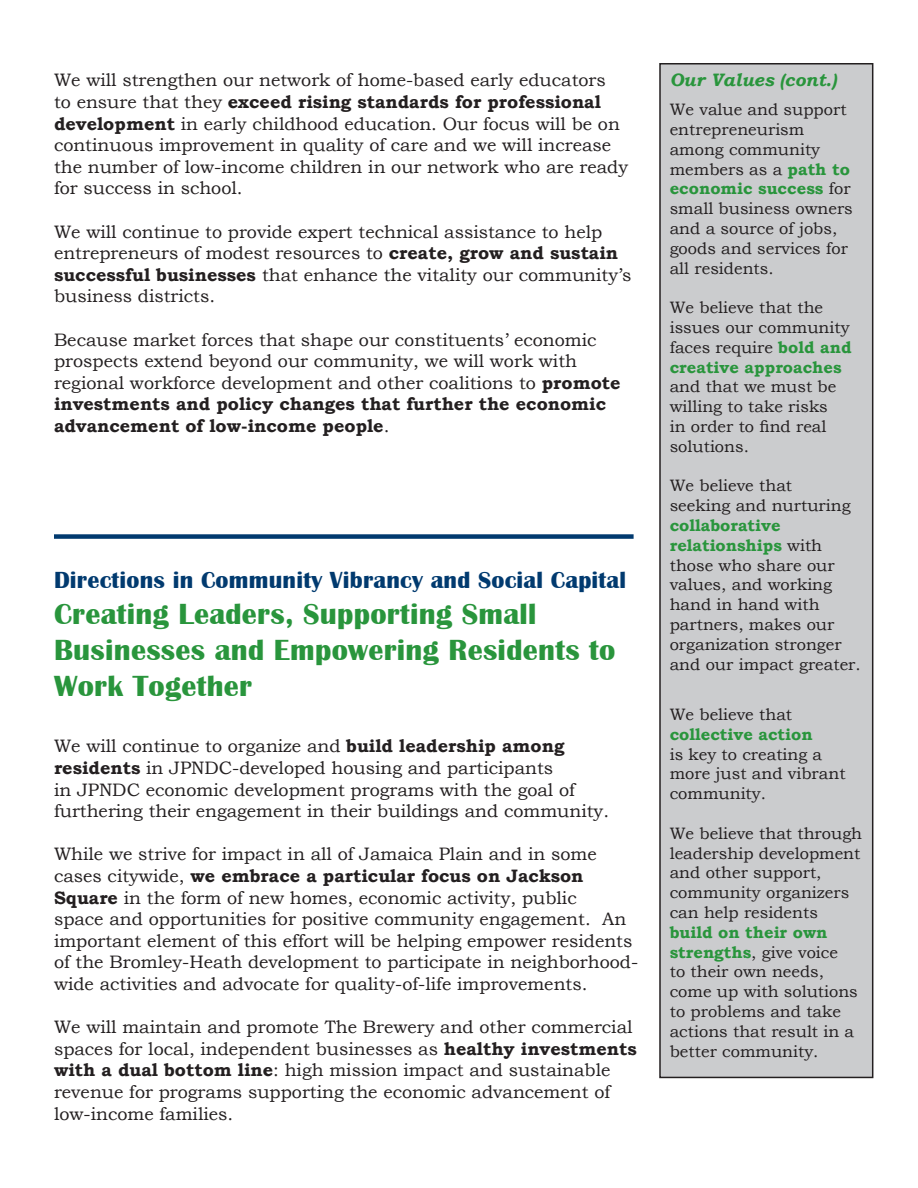
<style>
.page{position:relative;width:918px;height:1188px;background:#fff}
.page>*{position:absolute;margin:0;border:0;box-sizing:border-box;transform-origin:0 0}
.t1{font:700 30px/36px "Britannic";letter-spacing:.01em;color:#29953c}
.t2{font:700 24px "Britannic";letter-spacing:.01em;color:#013a6f}
.t3{font:18px/21.6px "Bookman Old Style";color:#231f20}
.t4{font:italic 700 18px "Bookman Old Style";color:#29953c}
.t5{font:16.5px/19.8px "Bookman Old Style";color:#231f20}
.t6{font:700 16.5px "Bookman Old Style";color:#29953c}
.s1{font-weight:700}
.s2{font-weight:700;color:#29953c}
</style>
<div class="page">
<div style="left:660px;top:64px;width:213px;height:1013px;background:#cbccce"></div>
<div style="left:659px;top:63px;width:214px;height:1015px;border:2px solid #231f20"></div>
<div style="left:54px;top:534px;width:580px;height:5px;background:#013a6f"></div>
<p class="t3" style="left:54px;top:70px;width:576px">We will strengthen our network of home-based early educators<br>to ensure that they <span class="s1">exceed rising standards for professional development</span> in early childhood education. Our focus will be on continuous improvement in quality of care and we will increase the number of low-income children in our network who are ready for success in school.</p>
<p class="t3" style="left:54px;top:221px;width:579px">We will continue to provide expert technical assistance to help entrepreneurs of modest resources to <span class="s1">create, grow and sustain successful businesses</span> that enhance the vitality our community’s business districts.</p>
<p class="t3" style="left:54px;top:329px;width:568px">Because market forces that shape our constituents’ economic prospects extend beyond our community, we will work with regional workforce development and other coalitions to <span class="s1">promote investments and policy changes that further the economic advancement of low-income people</span>.</p>
<h2 class="t2" style="left:54px;top:567px;width:574px">Directions in Community Vibrancy and Social Capital</h2>
<h1 class="t1" style="left:54px;top:597px;width:563px">Creating Leaders, Supporting Small<br>Businesses and Empowering Residents to<br>Work Together</h1>
<p class="t3" style="left:54px;top:736px;width:557px">We will continue to organize and <span class="s1">build leadership among residents</span> in JPNDC-developed housing and participants<br>in JPNDC economic development programs with the goal of furthering their engagement in their buildings and community.</p>
<p class="t3" style="left:54px;top:844px;width:586px">While we strive for impact in all of Jamaica Plain and in some cases citywide, <span class="s1">we embrace a particular focus on Jackson Square</span> in the form of new homes, economic activity, public<br>space and opportunities for positive community engagement. An important element of this effort will be helping empower residents of the Bromley-Heath development to participate in neighborhood&shy;wide activities and advocate for quality-of-life improvements.</p>
<p class="t3" style="left:54px;top:1016px;width:584px">We will maintain and promote The Brewery and other commercial spaces for local, independent businesses as <span class="s1">healthy investments with a dual bottom line</span>: high mission impact and sustainable revenue for programs supporting the economic advancement of low-income families.</p>
<p class="t4" style="left:670px;top:67px;width:168px">Our Values (cont.)</p>
<p class="t5" style="left:670px;top:100px;width:185px">We value and support entrepreneurism among community members as a <span class="s2">path to economic success</span> for small business owners and a source of jobs, goods and services for all residents.</p>
<p class="t5" style="left:670px;top:298px;width:183px">We believe that the issues our community faces require <span class="s2">bold and creative approaches</span></p>
<p class="t5" style="left:670px;top:377px;width:168px">and that we must be willing to take risks in order to find real solutions.</p>
<p class="t5" style="left:670px;top:476px;width:182px">We believe that seeking and nurturing</p>
<p class="t5" style="left:670px;top:516px;width:193px"><span class="s2">collaborative relationships</span> with those who share our values, and working hand in hand with partners, makes our organization stronger and our impact greater.</p>
<p class="t5" style="left:670px;top:705px;width:124px">We believe that</p>
<p class="t6" style="left:670px;top:722px;width:144px">collective action</p>
<p class="t5" style="left:670px;top:744px;width:177px">is key to creating a more just and vibrant community.</p>
<p class="t5" style="left:670px;top:823px;width:194px">We believe that through leadership development and other support, community organizers can help residents</p>
<p class="t5" style="left:670px;top:922px;width:190px"><span class="s2">build on their own strengths</span>, give voice<br>to their own needs, come up with solutions to problems and take actions that result in a better community.</p>
</div>
